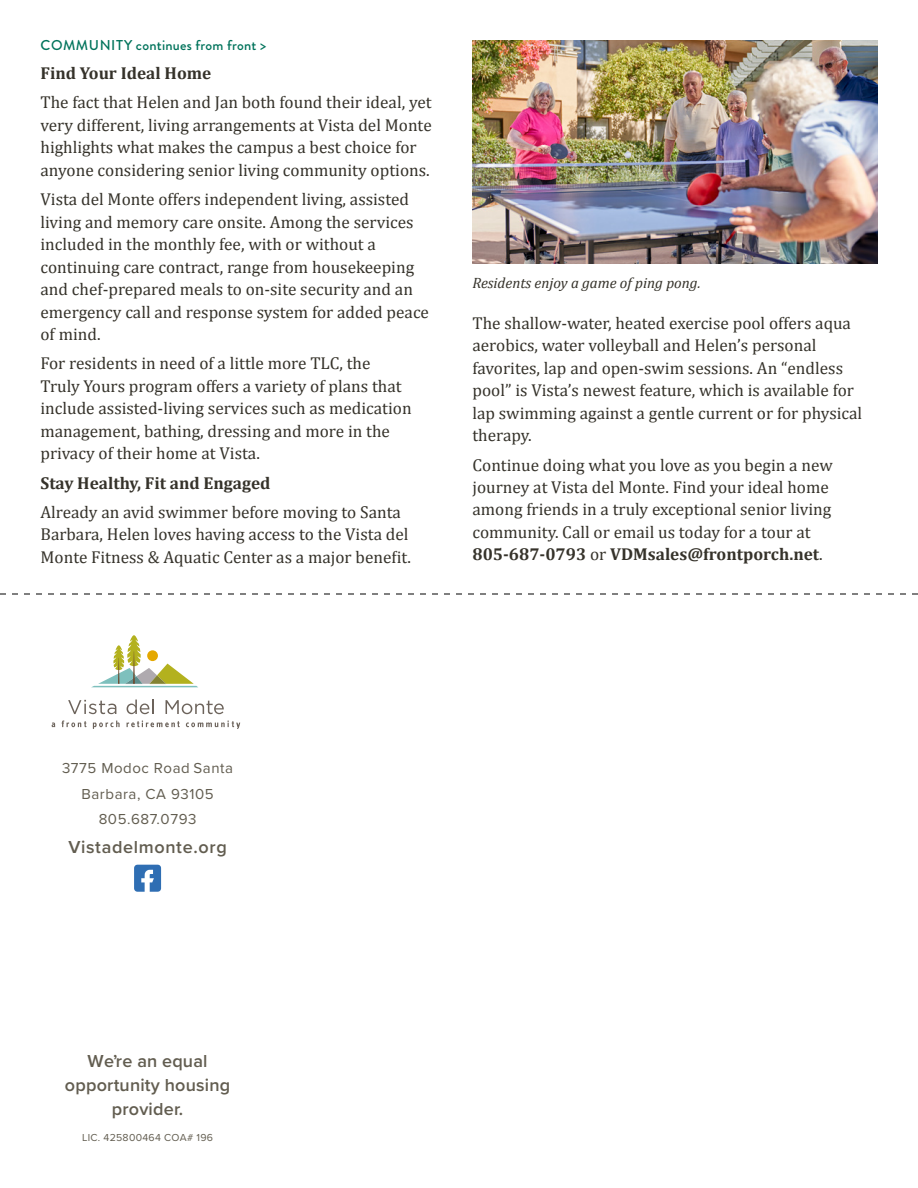
<style>
.page{position:relative;width:918px;height:1188px;background:#fff}
.page>*{position:absolute;margin:0;border:0;box-sizing:border-box;transform-origin:0 0}
.t1{font:600 18px/24px "Proxima Nova";letter-spacing:.01em;color:#625d50;text-align:center}
.t2{font:600 18px "Proxima Nova";letter-spacing:.035em;color:#625d50}
.t3{font:17.25px/22.5px "Cambria";color:#35322a}
.t4{font:700 17.25px "Cambria";color:#35322a}
.t5{font:15px/25.5px "Proxima Nova";letter-spacing:.035em;color:#625d50;text-align:center}
.t6{font:italic 15px "Cambria";color:#35322a}
.t7{font:500 14.25px "Brandon Grotesque";letter-spacing:.015em;color:#00735b}
.t8{font:10.5px "Proxima Nova";letter-spacing:.025em;color:#625d50}
.s1{font-weight:700}
</style>
<div class="page">
<svg style="left:134px;top:865px;width:27px;height:27px"></svg>
<svg style="left:52px;top:722px;width:3px;height:5px"></svg>
<svg style="left:62px;top:720px;width:25px;height:7px"></svg>
<svg style="left:93px;top:721px;width:27px;height:8px"></svg>
<svg style="left:127px;top:720px;width:53px;height:7px"></svg>
<svg style="left:186px;top:720px;width:54px;height:9px"></svg>
<svg style="left:68px;top:700px;width:48px;height:14px"></svg>
<svg style="left:127px;top:700px;width:27px;height:14px"></svg>
<svg style="left:166px;top:700px;width:58px;height:14px"></svg>
<svg style="left:92px;top:635px;width:106px;height:52px"></svg>
<img style="left:472px;top:40px;width:406px;height:223px">
<svg style="left:0;top:594px;width:918px;height:1px"></svg>
<p class="t7" style="left:41px;top:36px;width:227px">COMMUNITY continues from front &gt;</p>
<p class="t4" style="left:40px;top:61px;width:172px">Find Your Ideal Home</p>
<p class="t3" style="left:40px;top:91px;width:393px">The fact that Helen and Jan both found their ideal, yet very different, living arrangements at Vista del Monte highlights what makes the campus a best choice for anyone considering senior living community options.</p>
<p class="t3" style="left:40px;top:188px;width:390px">Vista del Monte offers independent living, assisted living and memory care onsite. Among the services included in the monthly fee, with or without a continuing care contract, range from housekeeping and chef-prepared meals to on-site security and an emergency call and response system for added peace of mind.</p>
<p class="t3" style="left:40px;top:352px;width:373px">For residents in need of a little more TLC, the Truly Yours program offers a variety of plans that include assisted-living services such as medication management, bathing, dressing and more in the privacy of their home at Vista.</p>
<p class="t4" style="left:40px;top:470px;width:231px">Stay Healthy, Fit and Engaged</p>
<p class="t3" style="left:40px;top:501px;width:372px">Already an avid swimmer before moving to Santa<br>Barbara, Helen loves having access to the Vista del<br>Monte Fitness &amp; Aquatic Center as a major benefit.</p>
<p class="t6" style="left:472px;top:273px;width:230px">Residents enjoy a game of ping pong.</p>
<p class="t3" style="left:472px;top:312px;width:391px">The shallow-water, heated exercise pool offers aqua aerobics, water volleyball and Helen’s personal favorites, lap and open-swim sessions. An “endless pool” is Vista’s newest feature, which is available for lap swimming against a gentle current or for physical therapy.</p>
<p class="t3" style="left:472px;top:453px;width:362px">Continue doing what you love as you begin a new journey at Vista del Monte. Find your ideal home among friends in a truly exceptional senior living community. Call or email us today for a tour at <span class="s1">805-687-0793</span> or <span class="s1">VDMsales@frontporch.net</span>.</p>
<p class="t5" style="left:62px;top:755px;width:173px">3775 Modoc Road Santa<br>Barbara, CA 93105<br>805.687.0793</p>
<p class="t2" style="left:68px;top:834px;width:160px">Vistadelmonte.org</p>
<p class="t1" style="left:65px;top:1049px;width:167px">We’re an equal opportunity housing provider.</p>
<p class="t8" style="left:82px;top:1129px;width:133px">LIC. 425800464 COA# 196</p>
</div>
